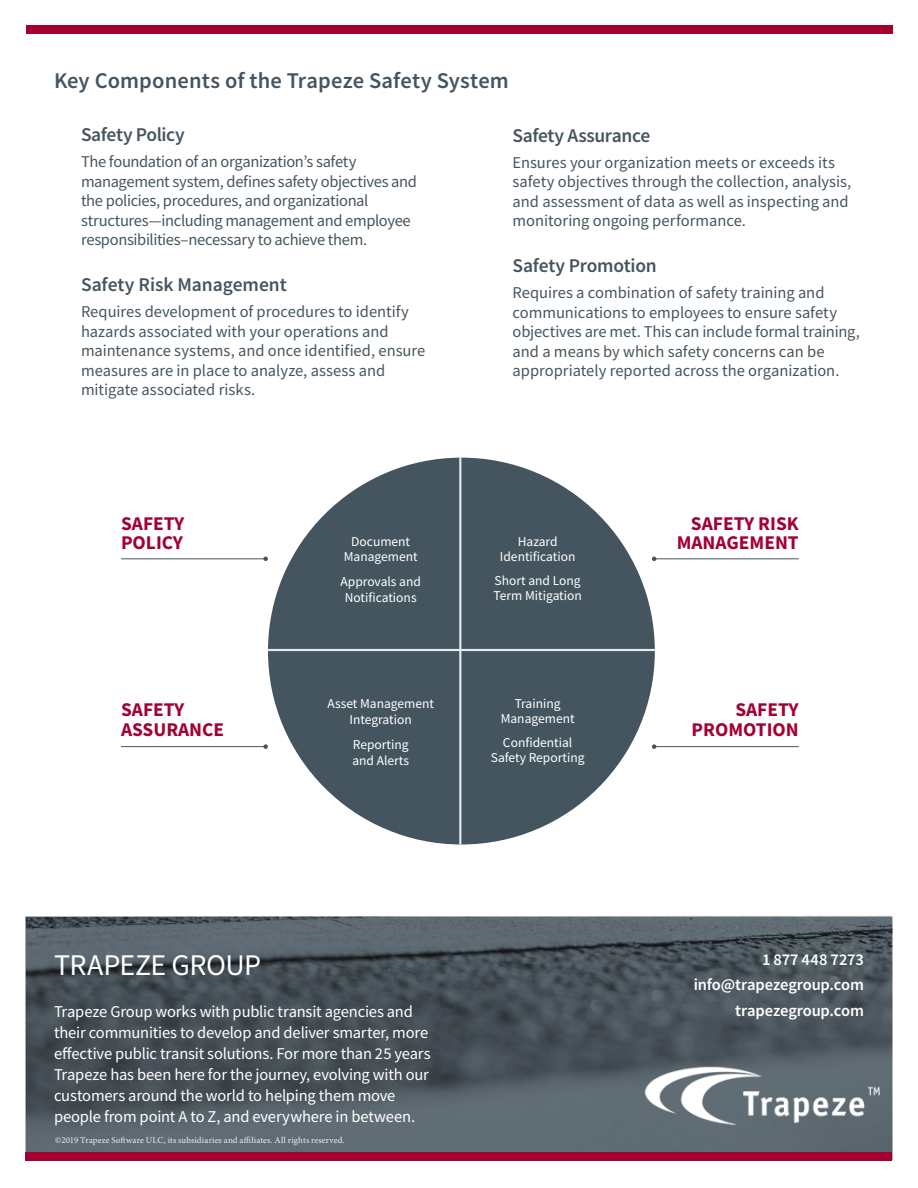
<style>
.page{position:relative;width:918px;height:1188px;background:#fff}
.page>*{position:absolute;margin:0;border:0;box-sizing:border-box;transform-origin:0 0}
.body_head{font:30px "Source Sans Pro";letter-spacing:-.02em;color:#fff}
.body_head-2{font:600 22.5px "Source Sans Pro";letter-spacing:.005em;color:#45555f}
.body{font:600 19.5px "Source Sans Pro";letter-spacing:-.015em;color:#45555f}
.circle_heading{font:700 19.5px/19.5px "Source Sans Pro";color:#a40133}
.body-2{font:16.5px/19.5px "Source Sans Pro";letter-spacing:-.005em;color:#45555f}
.body_head-3{font:16.5px/21px "Source Sans Pro";letter-spacing:-.01em;color:#fff}
.body_head-4{font:600 16.5px "Source Sans Pro";letter-spacing:-.01em;color:#fff}
.diagram_body{font:13.5px/15.1px "Source Sans Pro";color:#fff;text-align:center}
.t1{font:9px "Minion Pro";letter-spacing:.015em;color:#fff}
</style>
<div class="page">
<svg style="left:25px;top:916px;width:868px;height:244px;background:#4f585f"></svg>
<div style="left:268px;top:458px;width:387px;height:386px;background:#45555f;border-radius:50%"></div>
<hr style="left:459px;top:458px;width:2px;height:386px;background:#e6e9ed">
<hr style="left:268px;top:649px;width:387px;height:2px;background:#e6e9ed">
<div style="left:26px;top:1153px;width:866px;height:8px;background:#a40133"></div>
<img style="left:633px;top:1052px;width:260px;height:87px">
<hr style="left:121px;top:558px;width:145px;height:1px;background:#45555f">
<svg style="left:263px;top:557px;width:5px;height:4px"></svg>
<hr style="left:654px;top:558px;width:145px;height:1px;background:#45555f">
<svg style="left:652px;top:557px;width:4px;height:4px"></svg>
<hr style="left:121px;top:746px;width:145px;height:1px;background:#45555f">
<svg style="left:263px;top:744px;width:5px;height:5px"></svg>
<hr style="left:654px;top:746px;width:145px;height:1px;background:#45555f">
<svg style="left:652px;top:744px;width:4px;height:5px"></svg>
<div style="left:26px;top:25px;width:867px;height:9px;background:#a40133"></div>
<p class="body_head-2" style="left:54px;top:66px;width:456px">Key Components of the Trapeze Safety System</p>
<p class="body" style="left:81px;top:122px;width:105px">Safety Policy</p>
<p class="body-2" style="left:81px;top:152px;width:338px">The foundation of an organization’s safety management system, defines safety objectives and the policies, procedures, and organizational structures—including management and employee responsibilities–necessary to achieve them.</p>
<p class="body" style="left:81px;top:272px;width:207px">Safety Risk Management</p>
<p class="body-2" style="left:81px;top:302px;width:346px">Requires development of procedures to identify hazards associated with your operations and maintenance systems, and once identified, ensure measures are in place to analyze, assess and mitigate associated risks.</p>
<p class="body" style="left:513px;top:122px;width:139px">Safety Assurance</p>
<p class="body-2" style="left:513px;top:153px;width:340px">Ensures your organization meets or exceeds its safety objectives through the collection, analysis, and assessment of data as well as inspecting and monitoring ongoing performance.</p>
<p class="body" style="left:513px;top:253px;width:146px">Safety Promotion</p>
<p class="body-2" style="left:513px;top:283px;width:349px">Requires a combination of safety training and communications to employees to ensure safety objectives are met. This can include formal training, and a means by which safety concerns can be appropriately reported across the organization.</p>
<p class="circle_heading" style="left:121px;top:513px;width:65px">SAFETY<br>POLICY</p>
<p class="diagram_body" style="left:344px;top:534px;width:75px">Document<br>Management</p>
<p class="diagram_body" style="left:341px;top:573px;width:82px;line-height:16.2px">Approvals and<br>Notifications</p>
<p class="diagram_body" style="left:500px;top:534px;width:77px">Hazard<br>Identification</p>
<p class="diagram_body" style="left:493px;top:572px;width:90px;text-align:left">Short and Long<br>Term Mitigation</p>
<p class="circle_heading" style="left:677px;top:513px;width:124px;text-align:right">SAFETY RISK<br>MANAGEMENT</p>
<p class="diagram_body" style="left:501px;top:696px;width:75px">Training<br>Management</p>
<p class="diagram_body" style="left:491px;top:734px;width:95px">Confidential<br>Safety Reporting</p>
<p class="diagram_body" style="left:327px;top:696px;width:108px;line-height:16.2px">Asset Management<br>Integration</p>
<p class="diagram_body" style="left:352px;top:736px;width:58px;line-height:16.2px;text-align:left">Reporting and Alerts</p>
<p class="circle_heading" style="left:121px;top:700px;width:105px">SAFETY<br>ASSURANCE</p>
<p class="circle_heading" style="left:692px;top:700px;width:109px;text-align:right">SAFETY<br>PROMOTION</p>
<p class="body_head" style="left:54px;top:946px;width:209px">TRAPEZE GROUP</p>
<p class="body_head-3" style="left:54px;top:1001px;width:378px">Trapeze Group works with public transit agencies and their communities to develop and deliver smarter, more effective public transit solutions. For more than 25 years Trapeze has been here for the journey, evolving with our customers around the world to helping them move people from point A to Z, and everywhere in between.</p>
<p class="t1" style="left:55px;top:1134px;width:291px">©2019 Trapeze Software ULC, its subsidiaries and affiliates. All rights reserved.</p>
<p class="body_head-4" style="left:762px;top:948px;width:103px">1 877 448 7273</p>
<p class="body_head-4" style="left:694px;top:974px;width:172px">info@trapezegroup.com</p>
<p class="body_head-4" style="left:735px;top:999px;width:130px">trapezegroup.com</p>
</div>
